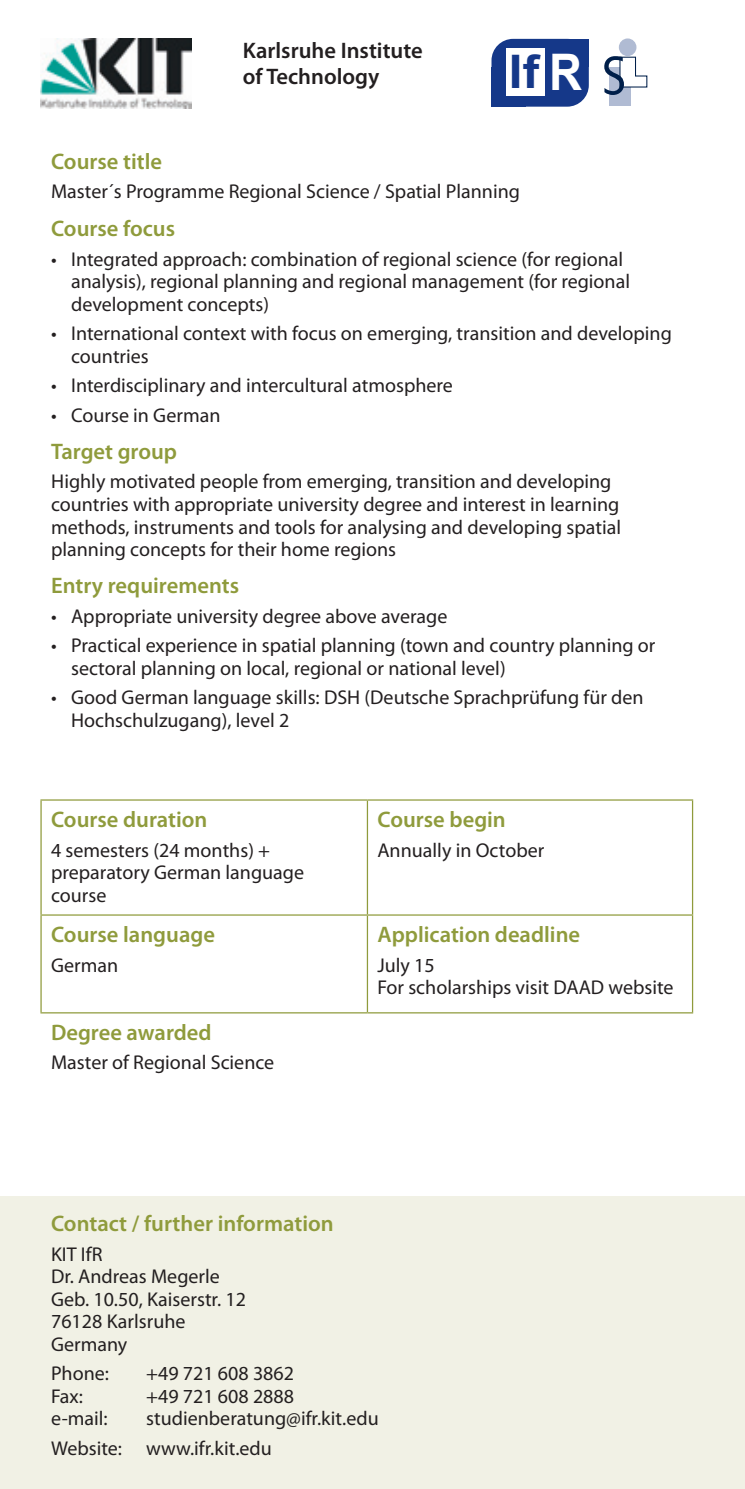
<style>
.page{position:relative;width:745px;height:1489px;background:#fff}
.page>*{position:absolute;margin:0;border:0;box-sizing:border-box;transform-origin:0 0}
.t1{font:700 46.5px "Arial";color:#153889;scale:1.07 1}
.t2{font:600 22.5px "Myriad Pro";color:#8f9b3c}
.t3{font:600 22.5px/26.2px "Myriad Pro";color:#231f20}
.t4{font:20px/22.5px "Myriad Pro";color:#231f20}
.s1{font-size:50.5px;color:#fff}
</style>
<div class="page">
<div style="left:0;top:1196px;width:744px;height:292px;background:#f1f1e5"></div>
<img style="left:40px;top:39px;width:151px;height:69px">
<hr style="left:40px;top:800px;width:2px;height:114px;background:#8f9b3c">
<hr style="left:40px;top:799px;width:327px;height:1px;background:#8f9b3c">
<hr style="left:366px;top:800px;width:2px;height:114px;background:#8f9b3c">
<hr style="left:367px;top:799px;width:325px;height:1px;background:#8f9b3c">
<hr style="left:691px;top:800px;width:1px;height:114px;background:#8f9b3c">
<hr style="left:40px;top:915px;width:2px;height:97px;background:#8f9b3c">
<hr style="left:40px;top:914px;width:327px;height:1px;background:#8f9b3c">
<hr style="left:366px;top:915px;width:2px;height:97px;background:#8f9b3c">
<hr style="left:367px;top:914px;width:325px;height:1px;background:#8f9b3c">
<hr style="left:691px;top:915px;width:1px;height:97px;background:#8f9b3c">
<hr style="left:40px;top:1012px;width:327px;height:1px;background:#8f9b3c">
<hr style="left:367px;top:1012px;width:325px;height:1px;background:#8f9b3c">
<div style="left:618px;top:38px;width:18px;height:18px;background:#b0bbd3;border-radius:50%"></div>
<div style="left:609px;top:68px;width:21px;height:38px;background:#b0bbd3"></div>
<svg style="left:604px;top:56px;width:43px;height:39px"></svg>
<div style="left:491px;top:39px;width:97px;height:68px;background:#153889;border-radius:22px"></div>
<div style="left:491px;top:67px;width:34px;height:40px;background:#153889"></div>
<div style="left:556px;top:39px;width:32px;height:28px;background:#153889"></div>
<div style="left:506px;top:48px;width:38px;height:48px;background:#fff"></div>
<p class="t3" style="left:242px;top:36px;width:181px">Karlsruhe Institute of Technology</p>
<h1 class="t1" style="left:508px;top:45px;width:70px">If<span class="s1">R</span></h1>
<p class="t2" style="left:51px;top:147px;width:112px">Course title</p>
<p class="t4" style="left:51px;top:180px;width:470px">Master´s Programme Regional Science / Spatial Planning</p>
<p class="t2" style="left:51px;top:214px;width:125px">Course focus</p>
<p class="t4" style="left:71px;top:247px;width:560px;text-indent:-20px">• Integrated approach: combination of regional science (for regional analysis), regional planning and regional management (for regional development concepts)</p>
<p class="t4" style="left:71px;top:322px;width:602px;text-indent:-20px">• International context with focus on emerging, transition and developing countries</p>
<p class="t4" style="left:51px;top:374px;width:403px">• Interdisciplinary and intercultural atmosphere</p>
<p class="t4" style="left:51px;top:403px;width:171px">• Course in German</p>
<p class="t2" style="left:51px;top:437px;width:127px">Target group</p>
<p class="t4" style="left:51px;top:470px;width:571px">Highly motivated people from emerging, transition and developing countries with appropriate university degree and interest in learning methods, instruments and tools for analysing and developing spatial planning concepts for their home regions</p>
<p class="t2" style="left:51px;top:571px;width:189px">Entry requirements</p>
<p class="t4" style="left:51px;top:604px;width:397px">• Appropriate university degree above average</p>
<p class="t4" style="left:71px;top:634px;width:585px;text-indent:-20px">• Practical experience in spatial planning (town and country planning or sectoral planning on local, regional or national level)</p>
<p class="t4" style="left:71px;top:686px;width:573px;text-indent:-20px">• Good German language skills: DSH (Deutsche Sprachprüfung für den<br>Hochschulzugang), level 2</p>
<p class="t2" style="left:51px;top:805px;width:158px">Course duration</p>
<p class="t4" style="left:51px;top:838px;width:254px">4 semesters (24 months) + preparatory German language course</p>
<p class="t2" style="left:51px;top:920px;width:165px">Course language</p>
<p class="t4" style="left:51px;top:953px;width:69px">German</p>
<p class="t2" style="left:51px;top:1017px;width:162px">Degree awarded</p>
<p class="t4" style="left:51px;top:1051px;width:225px">Master of Regional Science</p>
<p class="t2" style="left:377px;top:805px;width:130px">Course begin</p>
<p class="t4" style="left:377px;top:838px;width:168px">Annually in October</p>
<p class="t2" style="left:377px;top:920px;width:204px">Application deadline</p>
<p class="t4" style="left:377px;top:953px;width:297px">July 15<br>For scholarships visit DAAD website</p>
<p class="t2" style="left:51px;top:1209px;width:284px">Contact / further information</p>
<p class="t4" style="left:51px;top:1242px;width:196px">KIT IfR<br>Dr. Andreas Megerle<br>Geb. 10.50, Kaiserstr. 12<br>76128 Karlsruhe<br>Germany</p>
<p class="t4" style="left:51px;top:1361px;width:59px">Phone:</p>
<p class="t4" style="left:146px;top:1361px;width:149px">+49 721 608 3862</p>
<p class="t4" style="left:51px;top:1384px;width:33px">Fax:</p>
<p class="t4" style="left:146px;top:1384px;width:149px">+49 721 608 2888</p>
<p class="t4" style="left:51px;top:1406px;width:58px">e-mail:</p>
<p class="t4" style="left:51px;top:1403px;width:329px;line-height:29.5px;text-indent:95px">studienberatung@ifr.kit.edu<br>Website: www.ifr.kit.edu</p>
</div>
